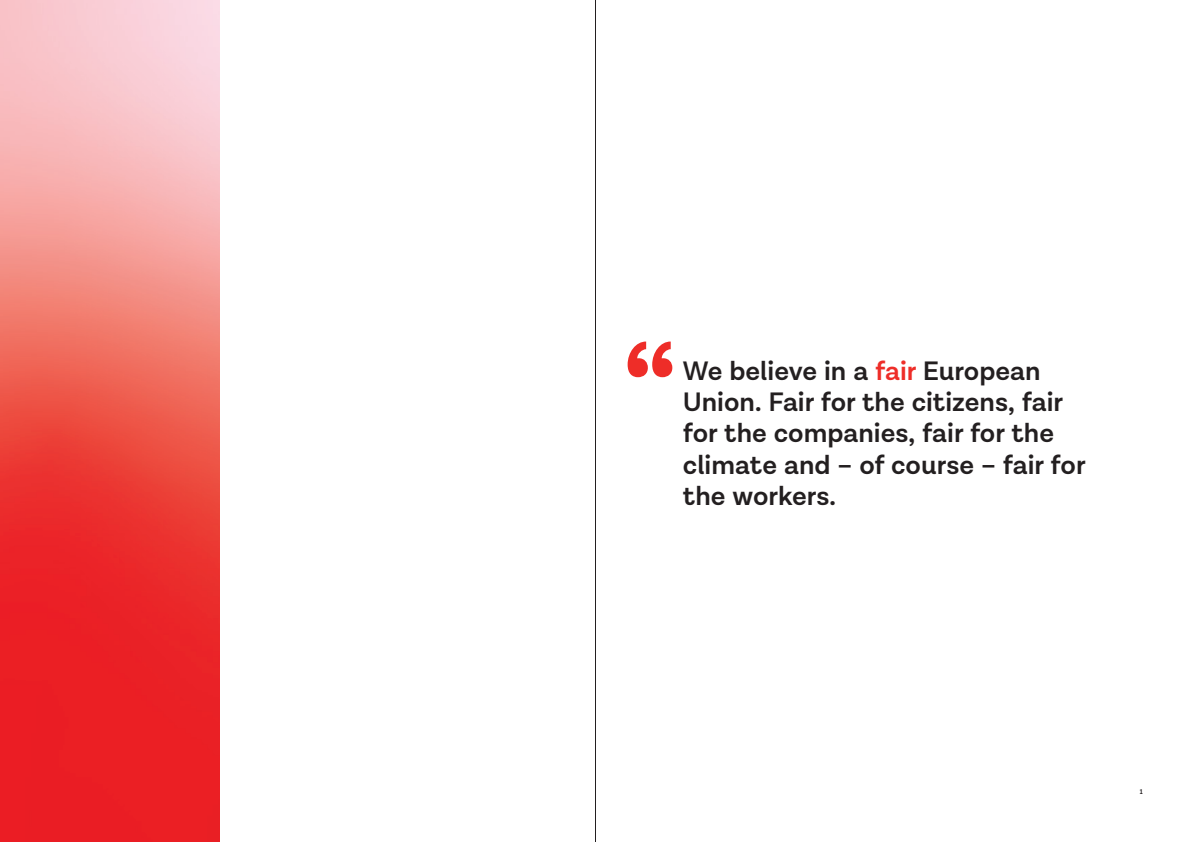
<style>
.page{position:relative;width:1191px;height:842px;background:#fff}
.page>*{position:absolute;margin:0;border:0;box-sizing:border-box;transform-origin:0 0}
.Brødtekst___P{font:700 114.3px "Lota Grotesque";color:#ee2d28}
.Overskrift_1___H1{font:600 27px/31.4px "Lota Grotesque Alt 1";color:#231f20}
.t1{font:600 7px "Lota Grotesque";color:#231f20}
.s1{color:#ee2d28}
</style>
<div class="page">
<img style="left:0;top:0;width:219px;height:842px">
<hr style="left:595px;top:0;width:1px;height:842px;background:#231f20">
<p class="Brødtekst___P" style="left:624px;top:323px;width:54px">“</p>
<h1 class="Overskrift_1___H1" style="left:683px;top:355px;width:404px">We believe in a <span class="s1">fair</span> European<br>Union. Fair for the citizens, fair for the companies, fair for the climate and – of course – fair for the workers.</h1>
<p class="t1" style="left:1139px;top:787px;width:4px">1</p>
</div>
